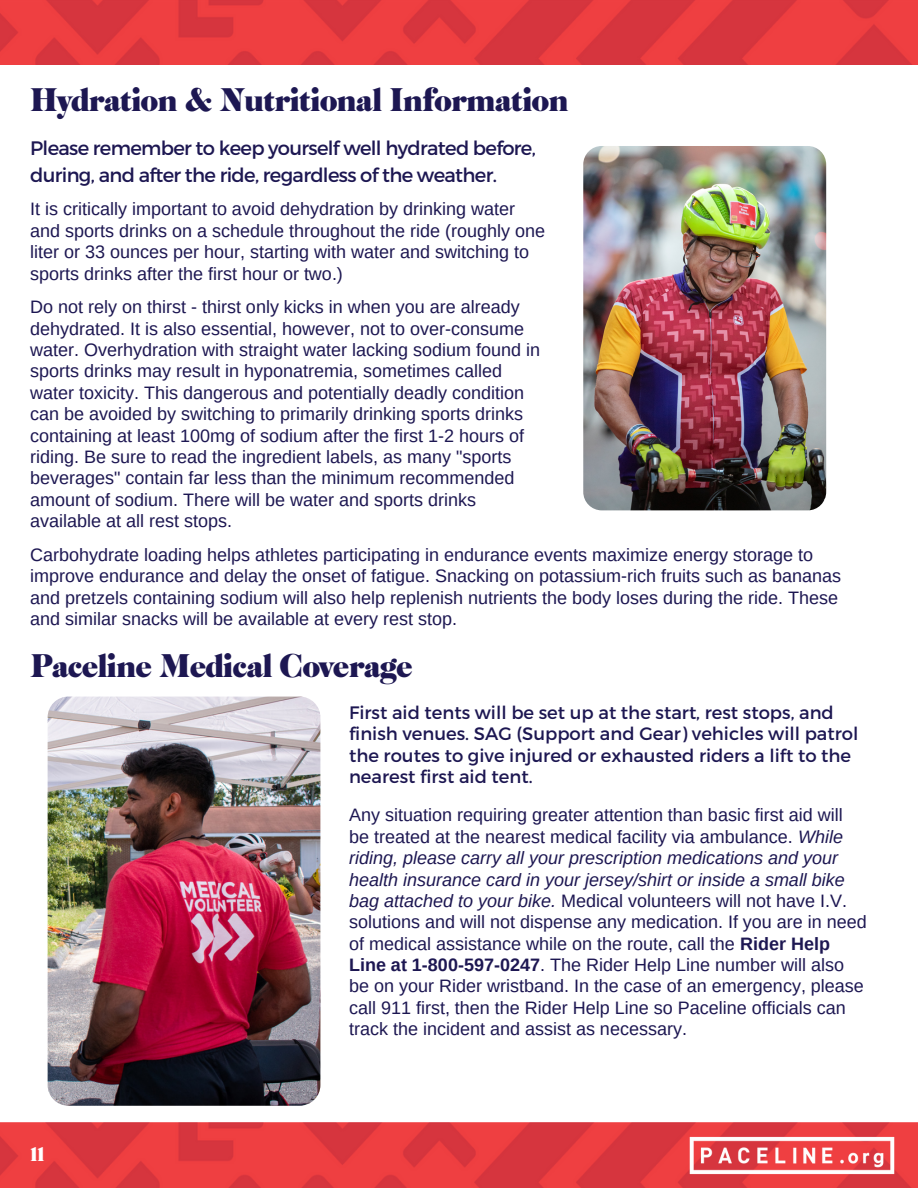
<style>
.page{position:relative;width:918px;height:1188px;background:#fff}
.page>*{position:absolute;margin:0;border:0;box-sizing:border-box;transform-origin:0 0}
.t1{font:30px "Cabernet JF Pro";letter-spacing:-.035em;color:#1d1752}
.t2{font:19.5px/27px "Montserrat";letter-spacing:-.035em;color:#1d1752}
.t3{font:18px/21.3px "Arimo";color:#1d1752}
.t4{font:18px/21.3px "Montserrat";color:#1d1752}
.t5{font:18px "Cabernet JF Pro";color:#fff}
.s1{font-style:italic}
.s2{font-weight:700}
</style>
<div class="page">
<img style="left:583px;top:146px;width:243px;height:364px;border-radius:18px">
<img style="left:48px;top:697px;width:272px;height:409px;border-radius:21px">
<img style="left:1px;top:1123px;width:917px;height:65px">
<img style="left:1px;top:0;width:917px;height:64px">
<img style="left:689px;top:1136px;width:207px;height:40px">
<p class="t1" style="left:30px;top:79px;width:540px">Hydration &amp; Nutritional Information</p>
<p class="t2" style="left:30px;top:134px;width:507px">Please remember to keep yourself well hydrated before, during, and after the ride, regardless of the weather.</p>
<p class="t3" style="left:30px;top:199px;width:517px">It is critically important to avoid dehydration by drinking water and sports drinks on a schedule throughout the ride (roughly one liter or 33 ounces per hour, starting with water and switching to sports drinks after the first hour or two.)</p>
<p class="t3" style="left:30px;top:296px;width:511px">Do not rely on thirst - thirst only kicks in when you are already dehydrated. It is also essential, however, not to over-consume water. Overhydration with straight water lacking sodium found in sports drinks may result in hyponatremia, sometimes called water toxicity. This dangerous and potentially deadly condition can be avoided by switching to primarily drinking sports drinks containing at least 100mg of sodium after the first 1-2 hours of riding. Be sure to read the ingredient labels, as many "sports beverages" contain far less than the minimum recommended amount of sodium. There will be water and sports drinks available at all rest stops.</p>
<p class="t3" style="left:30px;top:544px;width:812px">Carbohydrate loading helps athletes participating in endurance events maximize energy storage to improve endurance and delay the onset of fatigue. Snacking on potassium-rich fruits such as bananas and pretzels containing sodium will also help replenish nutrients the body loses during the ride. These and similar snacks will be available at every rest stop.</p>
<p class="t1" style="left:30px;top:644px;width:384px">Paceline Medical Coverage</p>
<p class="t4" style="left:349px;top:701px;width:511px">First aid tents will be set up at the start, rest stops, and finish venues. SAG (Support and Gear) vehicles will patrol the routes to give injured or exhausted riders a lift to the nearest first aid tent.</p>
<p class="t3" style="left:349px;top:805px;width:519px">Any situation requiring greater attention than basic first aid will be treated at the nearest medical facility via ambulance. <span class="s1">While riding, please carry all your prescription medications and your health insurance card in your jersey/shirt or inside a small bike bag attached to your bike.</span> Medical volunteers will not have I.V. solutions and will not dispense any medication. If you are in need of medical assistance while on the route, call the <span class="s2">Rider Help Line at 1-800-597-0247</span>. The Rider Help Line number will also be on your Rider wristband. In the case of an emergency, please call 911 first, then the Rider Help Line so Paceline officials can track the incident and assist as necessary.</p>
<p class="t5" style="left:30px;top:1142px;width:16px">11</p>
</div>
